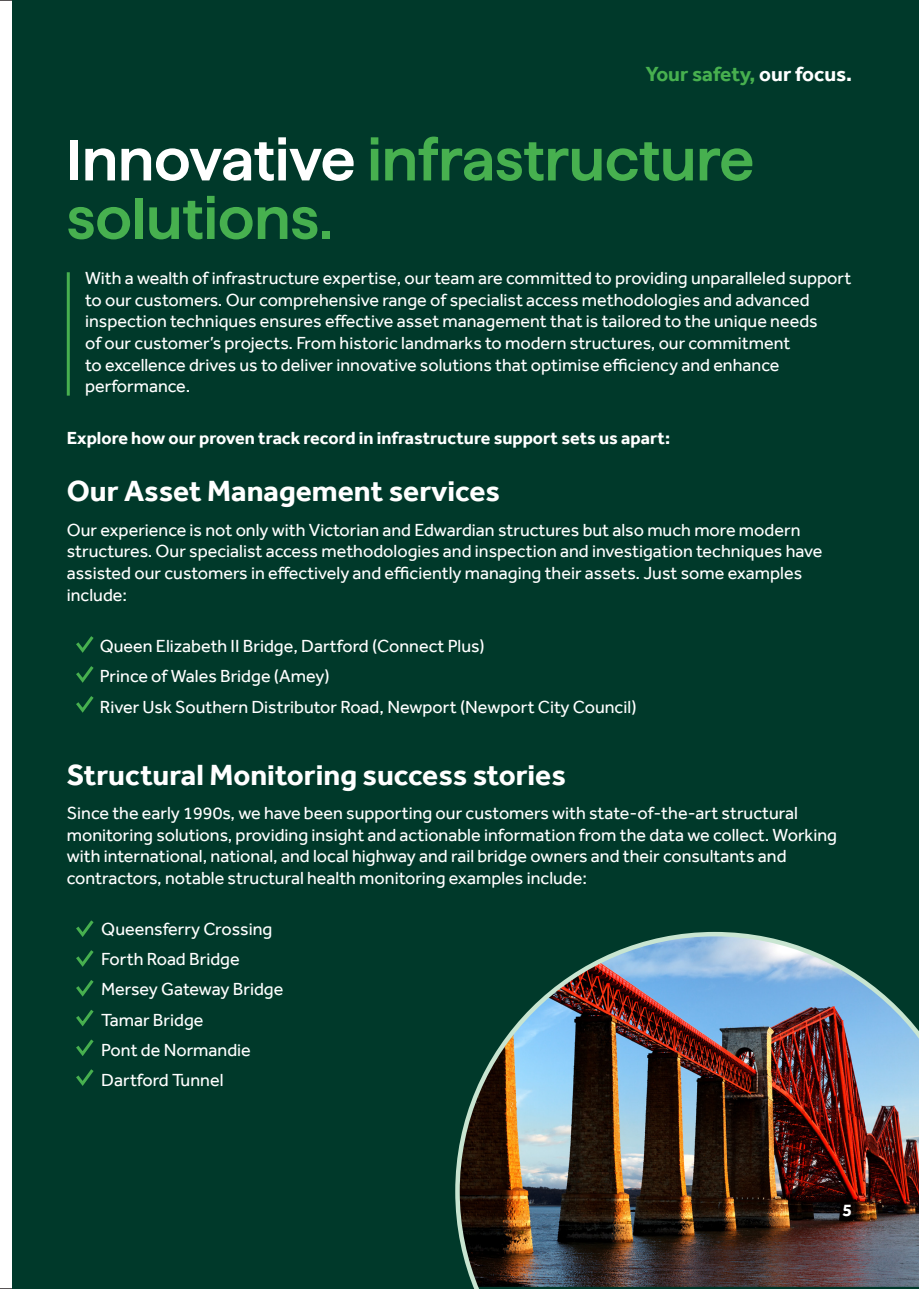
<style>
.page{position:relative;width:919px;height:1289px;background:#fff}
.page>*{position:absolute;margin:0;border:0;box-sizing:border-box;transform-origin:0 0}
.t1{font:600 57px/58.5px "Haffer SQXH";color:#47b04f}
.t2{font:700 30px "Effra";color:#fff}
.t3{font:700 21px "Effra";color:#47b04f}
.t4{font:18px/21.6px "Effra";color:#fff}
.t5{font:700 18px "Effra";color:#fff}
.s1{color:#fff}
</style>
<div class="page">
<div style="left:13px;top:0;width:905px;height:1288px;background:#00392a"></div>
<img style="left:455px;top:931px;width:463px;height:357px">
<hr style="left:67px;top:272px;width:3px;height:123px;background:#47b04f">
<svg style="left:76px;top:636px;width:18px;height:17px"></svg>
<svg style="left:76px;top:666px;width:18px;height:17px"></svg>
<svg style="left:76px;top:696px;width:18px;height:17px"></svg>
<svg style="left:76px;top:920px;width:18px;height:17px"></svg>
<svg style="left:76px;top:950px;width:18px;height:17px"></svg>
<svg style="left:76px;top:980px;width:18px;height:17px"></svg>
<svg style="left:76px;top:1010px;width:18px;height:17px"></svg>
<svg style="left:76px;top:1039px;width:18px;height:17px"></svg>
<svg style="left:76px;top:1069px;width:18px;height:17px"></svg>
<p class="t3" style="left:645px;top:61px;width:208px">Your safety, <span class="s1">our focus.</span></p>
<p class="t1" style="left:67px;top:126px;width:688px"><span class="s1">Innovative</span> infrastructure solutions.</p>
<p class="t4" style="left:85px;top:267px;width:767px">With a wealth of infrastructure expertise, our team are committed to providing unparalleled support to our customers. Our comprehensive range of specialist access methodologies and advanced inspection techniques ensures effective asset management that is tailored to the unique needs<br>of our customer’s projects. From historic landmarks to modern structures, our commitment<br>to excellence drives us to deliver innovative solutions that optimise efficiency and enhance performance.</p>
<p class="t5" style="left:67px;top:427px;width:604px">Explore how our proven track record in infrastructure support sets us apart:</p>
<p class="t2" style="left:67px;top:473px;width:434px">Our Asset Management services</p>
<p class="t4" style="left:67px;top:519px;width:757px">Our experience is not only with Victorian and Edwardian structures but also much more modern structures. Our specialist access methodologies and inspection and investigation techniques have assisted our customers in effectively and efficiently managing their assets. Just some examples include:</p>
<p class="t4" style="left:100px;top:635px;width:386px">Queen Elizabeth II Bridge, Dartford (Connect Plus)</p>
<p class="t4" style="left:100px;top:665px;width:231px">Prince of Wales Bridge (Amey)</p>
<p class="t4" style="left:100px;top:695px;width:538px">River Usk Southern Distributor Road, Newport (Newport City Council)</p>
<p class="t2" style="left:67px;top:756px;width:500px">Structural Monitoring success stories</p>
<p class="t4" style="left:67px;top:802px;width:771px">Since the early 1990s, we have been supporting our customers with state-of-the-art structural monitoring solutions, providing insight and actionable information from the data we collect. Working with international, national, and local highway and rail bridge owners and their consultants and contractors, notable structural health monitoring examples include:</p>
<p class="t4" style="left:101px;top:918px;width:172px">Queensferry Crossing</p>
<p class="t4" style="left:101px;top:948px;width:140px">Forth Road Bridge</p>
<p class="t4" style="left:101px;top:978px;width:184px">Mersey Gateway Bridge</p>
<p class="t4" style="left:101px;top:1008px;width:104px">Tamar Bridge</p>
<p class="t4" style="left:101px;top:1038px;width:151px">Pont de Normandie</p>
<p class="t4" style="left:101px;top:1068px;width:124px">Dartford Tunnel</p>
<p class="t5" style="left:842px;top:1199px;width:11px">5</p>
</div>
